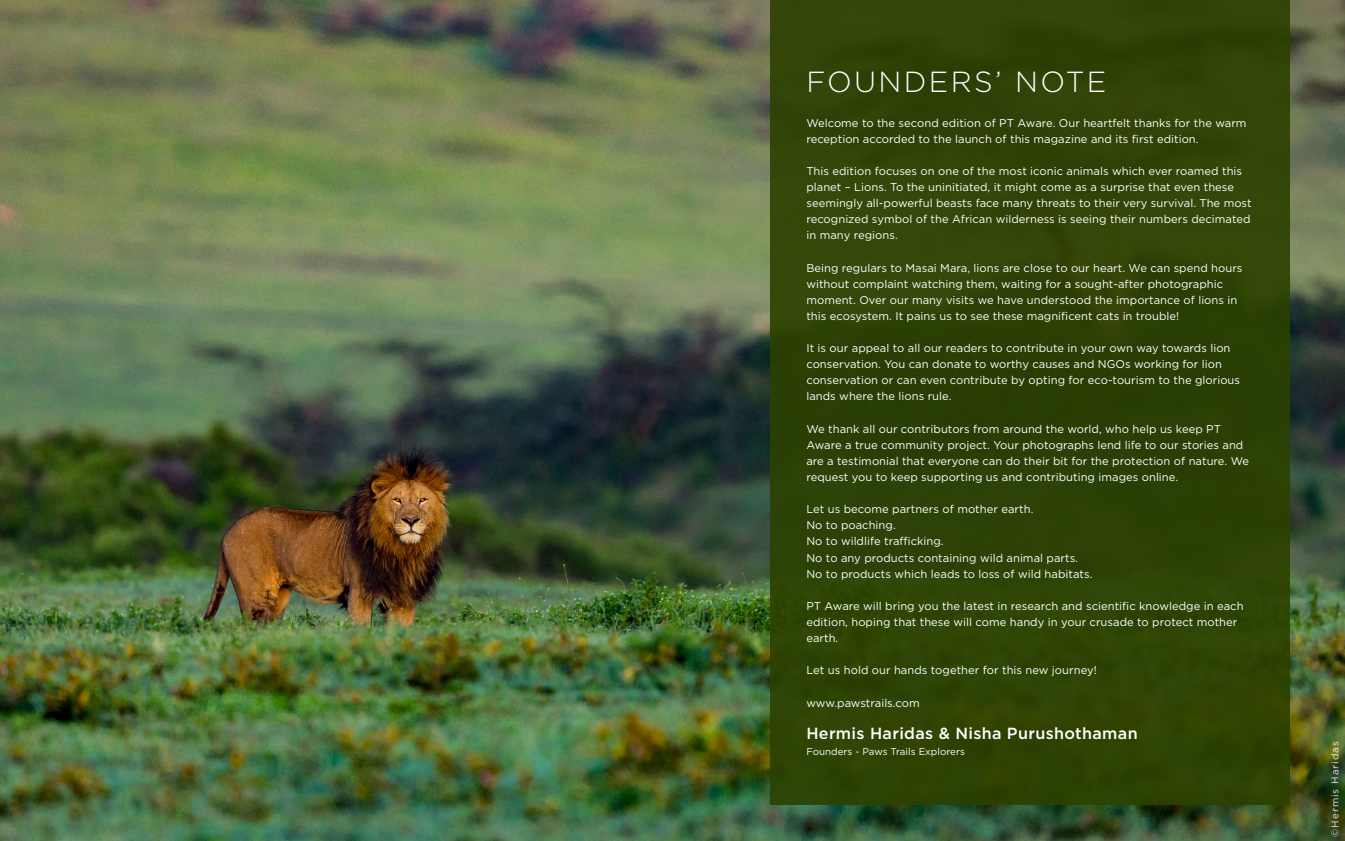
<style>
.page{position:relative;width:1345px;height:841px;background:#fff}
.page>*{position:absolute;margin:0;border:0;box-sizing:border-box;transform-origin:0 0}
.t1{font:300 29.05px "Gotham";letter-spacing:.08em;color:#fff}
.t2{font:500 16.1px "Gotham";letter-spacing:.02em;color:#fff}
.t3{font:11.2px/16.1px "Gotham";letter-spacing:.005em;color:#fff}
.t4{font:9.8px "Gotham";letter-spacing:.005em;color:#fff}
.t5{font:9.8px "Gotham";letter-spacing:.1em;color:#fff}
</style>
<div class="page">
<img style="left:0;top:0;width:1345px;height:840px">
<div style="left:770px;top:0;width:520px;height:804px;background:#2c4100"></div>
<h1 class="t1" style="left:806px;top:64px;width:301px">FOUNDERS’ NOTE</h1>
<p class="t3" style="left:806px;top:114px;width:442px">Welcome to the second edition of PT Aware. Our heartfelt thanks for the warm reception accorded to the launch of this magazine and its first edition.</p>
<p class="t3" style="left:806px;top:163px;width:447px">This edition focuses on one of the most iconic animals which ever roamed this planet – Lions. To the uninitiated, it might come as a surprise that even these seemingly all-powerful beasts face many threats to their very survival. The most recognized symbol of the African wilderness is seeing their numbers decimated in many regions.</p>
<p class="t3" style="left:806px;top:259px;width:438px">Being regulars to Masai Mara, lions are close to our heart. We can spend hours without complaint watching them, waiting for a sought-after photographic moment. Over our many visits we have understood the importance of lions in this ecosystem. It pains us to see these magnificent cats in trouble!</p>
<p class="t3" style="left:806px;top:340px;width:435px">It is our appeal to all our readers to contribute in your own way towards lion conservation. You can donate to worthy causes and NGOs working for lion conservation or can even contribute by opting for eco-tourism to the glorious lands where the lions rule.</p>
<p class="t3" style="left:806px;top:420px;width:444px">We thank all our contributors from around the world, who help us keep PT Aware a true community project. Your photographs lend life to our stories and are a testimonial that everyone can do their bit for the protection of nature. We request you to keep supporting us and contributing images online.</p>
<p class="t3" style="left:806px;top:501px;width:287px">Let us become partners of mother earth.<br>No to poaching.<br>No to wildlife trafficking.<br>No to any products containing wild animal parts.<br>No to products which leads to loss of wild habitats.</p>
<p class="t3" style="left:806px;top:597px;width:439px">PT Aware will bring you the latest in research and scientific knowledge in each edition, hoping that these will come handy in your crusade to protect mother earth.</p>
<p class="t3" style="left:806px;top:662px;width:292px">Let us hold our hands together for this new journey!</p>
<p class="t3" style="left:806px;top:694px;width:115px">www.pawstrails.com</p>
<h2 class="t2" style="left:806px;top:722px;width:333px">Hermis Haridas &amp; Nisha Purushothaman</h2>
<p class="t4" style="left:806px;top:745px;width:160px">Founders - Paws Trails Explorers</p>
<p class="t5" style="left:1329px;top:836px;width:97px;rotate:-90deg">©Hermis Haridas</p>
</div>
